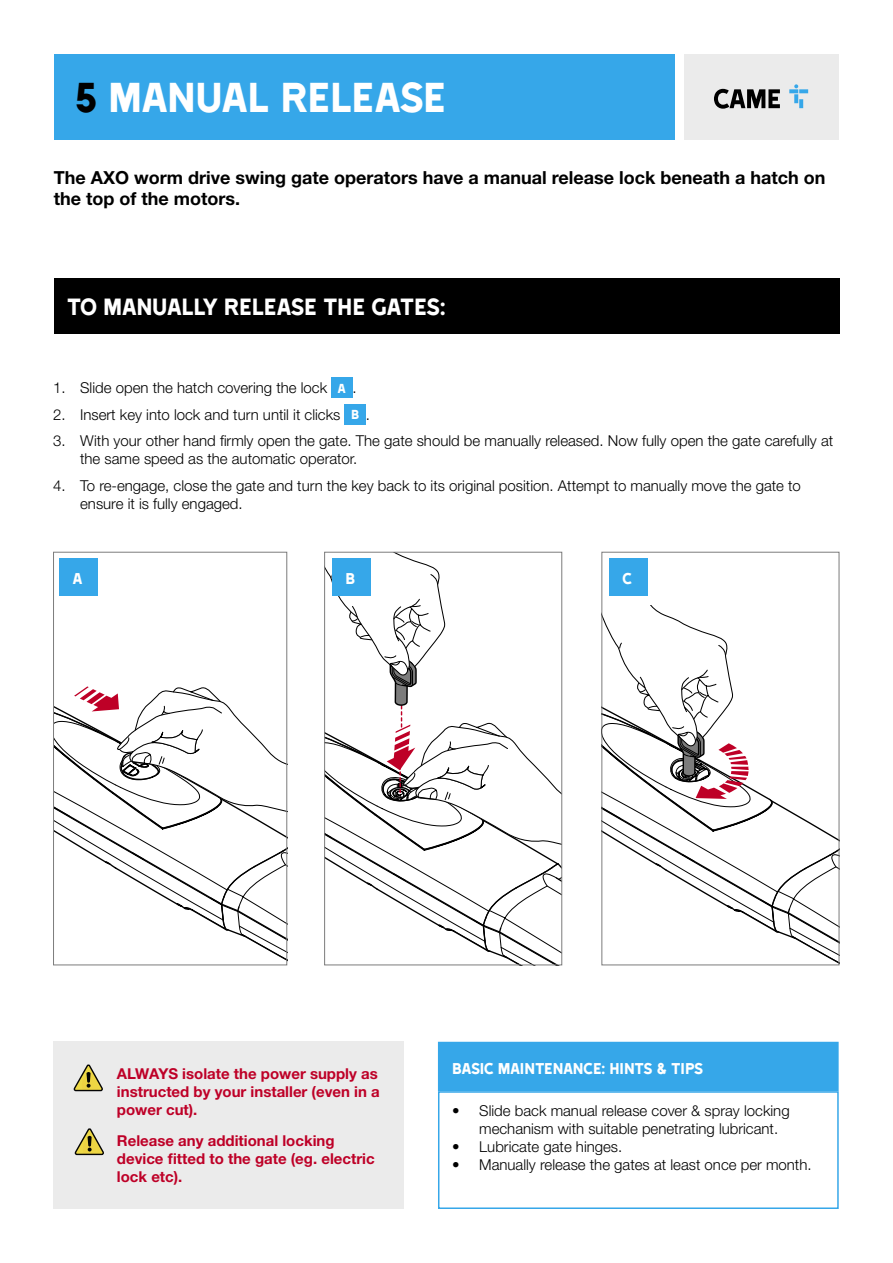
<style>
.page{position:relative;width:893px;height:1263px;background:#fff}
.page>*{position:absolute;margin:0;border:0;box-sizing:border-box;transform-origin:0 0}
.t1{font:48px "Came Type";letter-spacing:-.025em;color:#fff}
.t2{font:27px "Came Type";letter-spacing:-.025em;color:#fff}
.t3{font:700 18px/21.6px "Helvetica Neue LT Pro";color:#000}
.t4{font:18px "Came Type";letter-spacing:-.025em;color:#fff}
.t5{font:300 15px/18px "Helvetica Neue LT Pro";color:#000}
.t6{font:700 15px/18px "Helvetica Neue LT Pro";color:#be0027}
.s1{color:#000}
.s2{font-family:"Came Type";font-weight:400;color:#fff}
</style>
<div class="page">
<div style="left:684px;top:54px;width:155px;height:85px;background:#ebebeb"></div>
<svg style="left:714px;top:89px;width:66px;height:20px"></svg>
<svg style="left:789px;top:84px;width:19px;height:24px"></svg>
<div style="left:54px;top:54px;width:621px;height:85px;background:#36a7e9"></div>
<div style="left:54px;top:278px;width:785px;height:56px;background:#000"></div>
<div style="left:331px;top:377px;width:21px;height:21px;background:#36a7e9"></div>
<div style="left:345px;top:404px;width:21px;height:20px;background:#36a7e9"></div>
<svg style="left:55px;top:671px;width:233px;height:294px"></svg>
<svg style="left:326px;top:554px;width:234px;height:409px"></svg>
<div style="left:60px;top:558px;width:38px;height:38px;background:#36a7e9"></div>
<div style="left:333px;top:558px;width:38px;height:38px;background:#36a7e9"></div>
<div style="left:609px;top:558px;width:38px;height:38px;background:#36a7e9"></div>
<div style="left:53px;top:552px;width:234px;height:413px;border:1px solid #7c7c7c"></div>
<div style="left:324px;top:552px;width:238px;height:413px;border:1px solid #7c7c7c"></div>
<svg style="left:601px;top:606px;width:239px;height:359px"></svg>
<div style="left:439px;top:1042px;width:399px;height:48px;background:#36a7e9"></div>
<div style="left:438px;top:1042px;width:401px;height:49px;border:2px solid #36a7e9"></div>
<div style="left:438px;top:1091px;width:401px;height:118px;border:2px solid #36a7e9"></div>
<div style="left:53px;top:1041px;width:351px;height:168px;background:#ebebeb"></div>
<svg style="left:74px;top:1065px;width:29px;height:26px"></svg>
<svg style="left:75px;top:1128px;width:29px;height:27px"></svg>
<h1 class="t1" style="left:75px;top:72px;width:372px"><span class="s1">5</span> MANUAL RELEASE</h1>
<p class="t3" style="left:54px;top:166px;width:773px">The AXO worm drive swing gate operators have a manual release lock beneath a hatch on the top of the motors.</p>
<h2 class="t2" style="left:66px;top:292px;width:381px">TO MANUALLY RELEASE THE GATES:</h2>
<p class="t5" style="left:53px;top:379px;width:305px">1. Slide open the hatch covering the lock <span class="s2">A</span> .</p>
<p class="t5" style="left:53px;top:405px;width:318px">2. Insert key into lock and turn until it clicks <span class="s2">B</span> .</p>
<p class="t5" style="left:80px;top:432px;width:755px;text-indent:-27px">3. With your other hand firmly open the gate. The gate should be manually released. Now fully open the gate carefully at the same speed as the automatic operator.</p>
<p class="t5" style="left:80px;top:476px;width:722px;text-indent:-27px">4. To re-engage, close the gate and turn the key back to its original position. Attempt to manually move the gate to ensure it is fully engaged.</p>
<p class="t4" style="left:72px;top:569px;width:12px">A</p>
<p class="t4" style="left:345px;top:569px;width:11px">B</p>
<p class="t4" style="left:622px;top:569px;width:12px">C</p>
<p class="t6" style="left:117px;top:1064px;width:264px">ALWAYS isolate the power supply as instructed by your installer (even in a power cut).</p>
<p class="t6" style="left:117px;top:1131px;width:259px">Release any additional locking device fitted to the gate (eg. electric lock etc).</p>
<p class="t4" style="left:452px;top:1059px;width:253px">BASIC MAINTENANCE: HINTS &amp; TIPS</p>
<p class="t5" style="left:479px;top:1101px;width:312px;text-indent:-27px">• Slide back manual release cover &amp; spray locking mechanism with suitable penetrating lubricant.</p>
<p class="t5" style="left:452px;top:1137px;width:172px">• Lubricate gate hinges.</p>
<p class="t5" style="left:452px;top:1155px;width:361px">• Manually release the gates at least once per month.</p>
</div>
